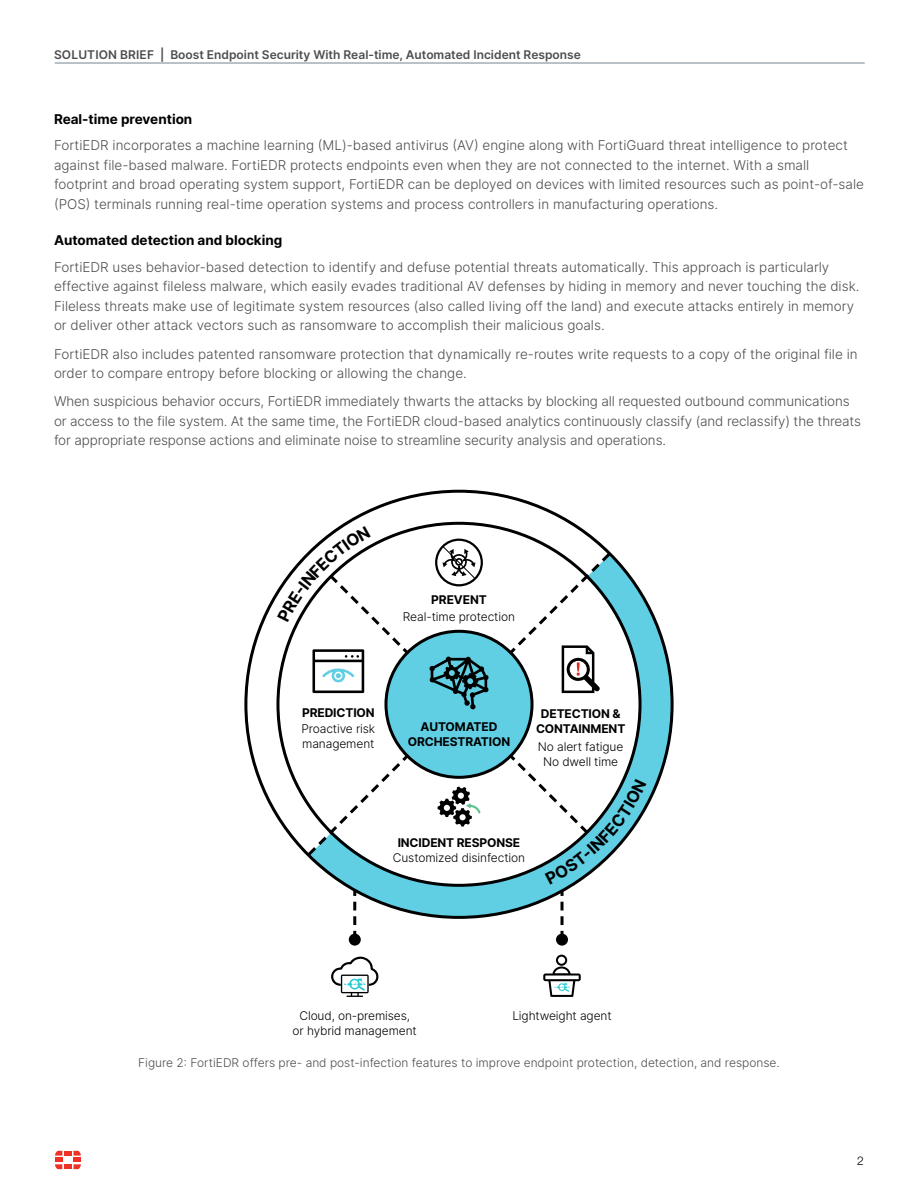
<style>
.page{position:relative;width:918px;height:1188px;background:#fff}
.page>*{position:absolute;margin:0;border:0;box-sizing:border-box;transform-origin:0 0}
.t1{font:300 13.5px/19.5px "Inter";color:#4d4d4f}
.t2{font:700 13.5px "Inter";color:#000}
.t3{font:300 12px/15px "Inter";letter-spacing:-.01em;color:#000;text-align:center}
.t4{font:300 12px "Inter";color:#4d4d4f}
.t5{font:700 12px/15px "Inter";letter-spacing:-.01em;color:#000;text-align:center}
.t6{font:600 12px "Inter";color:#4d4d4f}
.t7{font:300 12px "Helvetica Neue LT Pro";color:#000}
</style>
<div class="page">
<hr style="left:55px;top:63px;width:810px;height:1px;background:#738592">
<div style="left:64px;top:1151px;width:8px;height:5px;background:#ee3124"></div>
<div style="left:64px;top:1164px;width:8px;height:5px;background:#ee3124"></div>
<svg style="left:55px;top:1151px;width:7px;height:18px"></svg>
<svg style="left:74px;top:1151px;width:7px;height:18px"></svg>
<div style="left:349px;top:934px;width:12px;height:12px;background:#000;border-radius:50%"></div>
<div style="left:556px;top:934px;width:12px;height:12px;background:#000;border-radius:50%"></div>
<svg style="left:274px;top:519px;width:400px;height:415px"></svg>
<svg style="left:305px;top:550px;width:308px;height:309px"></svg>
<svg style="left:326px;top:572px;width:266px;height:265px"></svg>
<div style="left:386px;top:631px;width:146px;height:146px;background:#60cee3;border-radius:50%"></div>
<div style="left:384px;top:630px;width:150px;height:149px;border:3px solid #000;border-radius:50%"></div>
<svg style="left:562px;top:645px;width:38px;height:48px"></svg>
<svg style="left:312px;top:649px;width:52px;height:44px"></svg>
<svg style="left:429px;top:656px;width:60px;height:54px"></svg>
<svg style="left:331px;top:956px;width:48px;height:41px"></svg>
<svg style="left:543px;top:955px;width:38px;height:42px"></svg>
<div style="left:435px;top:539px;width:48px;height:47px;border:2px solid #000;border-radius:50%"></div>
<svg style="left:442px;top:545px;width:34px;height:35px"></svg>
<svg style="left:438px;top:787px;width:43px;height:40px"></svg>
<svg style="left:277px;top:526px;width:94px;height:96px"></svg>
<svg style="left:545px;top:778px;width:102px;height:161px"></svg>
<p class="t6" style="left:54px;top:46px;width:528px">SOLUTION BRIEF | Boost Endpoint Security With Real-time, Automated Incident Response</p>
<p class="t2" style="left:54px;top:109px;width:140px">Real-time prevention</p>
<p class="t1" style="left:54px;top:135px;width:811px">FortiEDR incorporates a machine learning (ML)-based antivirus (AV) engine along with FortiGuard threat intelligence to protect against file-based malware. FortiEDR protects endpoints even when they are not connected to the internet. With a small footprint and broad operating system support, FortiEDR can be deployed on devices with limited resources such as point-of-sale (POS) terminals running real-time operation systems and process controllers in manufacturing operations.</p>
<p class="t2" style="left:54px;top:231px;width:230px">Automated detection and blocking</p>
<p class="t1" style="left:54px;top:257px;width:807px">FortiEDR uses behavior-based detection to identify and defuse potential threats automatically. This approach is particularly effective against fileless malware, which easily evades traditional AV defenses by hiding in memory and never touching the disk.<br>Fileless threats make use of legitimate system resources (also called living off the land) and execute attacks entirely in memory or deliver other attack vectors such as ransomware to accomplish their malicious goals.</p>
<p class="t1" style="left:54px;top:344px;width:805px">FortiEDR also includes patented ransomware protection that dynamically re-routes write requests to a copy of the original file in order to compare entropy before blocking or allowing the change.</p>
<p class="t1" style="left:54px;top:392px;width:809px">When suspicious behavior occurs, FortiEDR immediately thwarts the attacks by blocking all requested outbound communications or access to the file system. At the same time, the FortiEDR cloud-based analytics continuously classify (and reclassify) the threats for appropriate response actions and eliminate noise to streamline security analysis and operations.</p>
<p class="t5" style="left:431px;top:592px;width:57px">PREVENT</p>
<p class="t3" style="left:403px;top:609px;width:114px">Real-time protection</p>
<p class="t5" style="left:302px;top:705px;width:74px">PREDICTION</p>
<p class="t3" style="left:302px;top:721px;width:75px;text-align:left">Proactive risk management</p>
<p class="t5" style="left:408px;top:719px;width:104px">AUTOMATED<br>ORCHESTRATION</p>
<p class="t5" style="left:536px;top:706px;width:91px">DETECTION &amp;<br>CONTAINMENT</p>
<p class="t3" style="left:538px;top:739px;width:87px">No alert fatigue<br>No dwell time</p>
<p class="t5" style="left:398px;top:834px;width:124px">INCIDENT RESPONSE</p>
<p class="t3" style="left:393px;top:850px;width:134px">Customized disinfection</p>
<p class="t3" style="left:293px;top:1008px;width:126px">Cloud, on-premises, or hybrid management</p>
<p class="t3" style="left:512px;top:1008px;width:101px">Lightweight agent</p>
<p class="t4" style="left:138px;top:1054px;width:643px">Figure 2: FortiEDR offers pre- and post-infection features to improve endpoint protection, detection, and response.</p>
<p class="t7" style="left:857px;top:1154px;width:8px">2</p>
</div>
